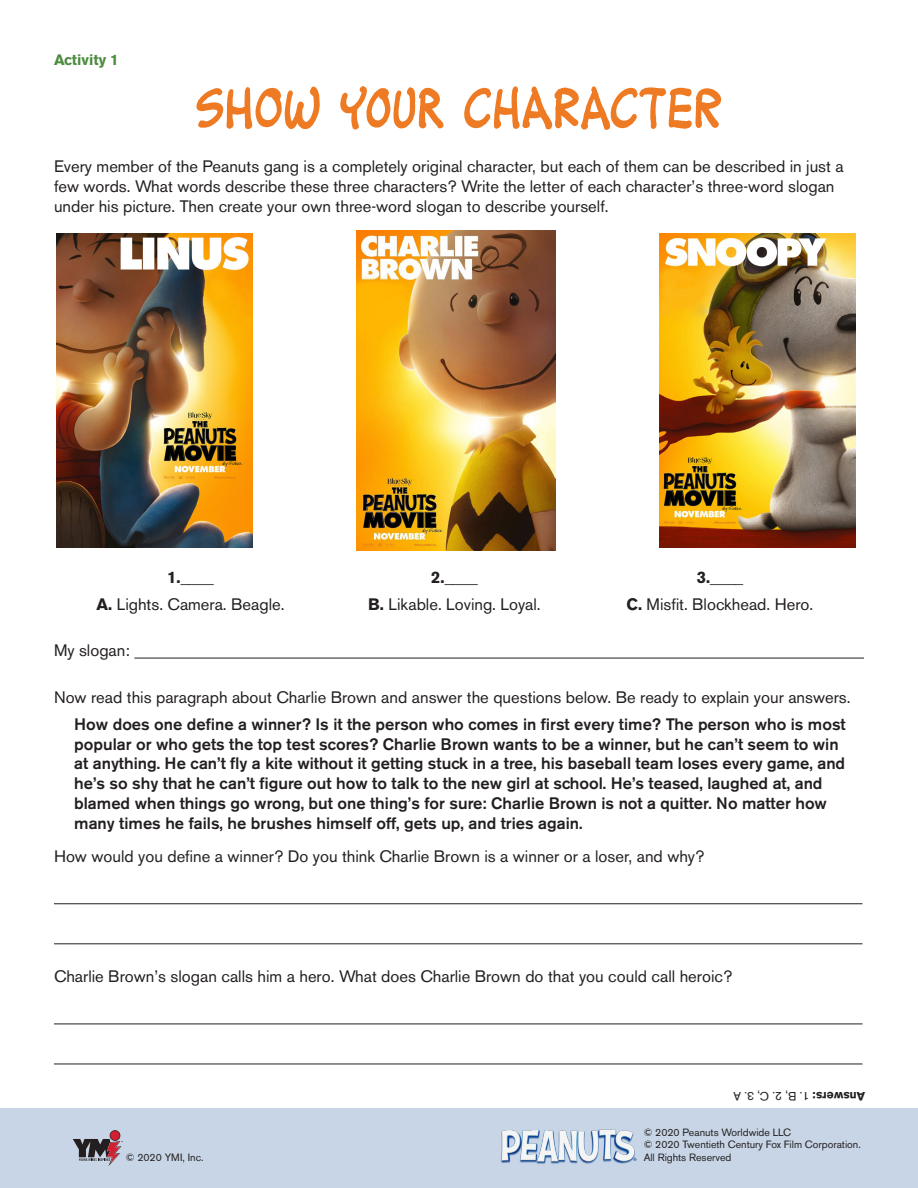
<style>
.page{position:relative;width:918px;height:1188px;background:#fff}
.page>*{position:absolute;margin:0;border:0;box-sizing:border-box;transform-origin:0 0}
.t1{font:800 54px "Schulz";color:#ee7a23}
.t2{font:16.5px/19.8px "Akzidenz Grotesk BE";color:#231f20}
.t3{font:500 16.5px/19.8px "Akzidenz Grotesk BE";color:#231f20}
.t4{font:700 16.5px "Akzidenz Grotesk BE";color:#231f20}
.t5{font:700 15px "Akzidenz Grotesk BE";color:#4c8c40}
.t6{font:12px "Akzidenz Grotesk BE";color:#231f20}
.t7{font:10.5px/12.6px "Akzidenz Grotesk BE";color:#231f20}
.s1{font-weight:700}
</style>
<div class="page">
<hr style="left:134px;top:658px;width:730px;height:1px;background:#231f20">
<hr style="left:54px;top:903px;width:808px;height:1px;background:#231f20">
<hr style="left:54px;top:943px;width:808px;height:1px;background:#231f20">
<hr style="left:54px;top:1024px;width:808px;height:1px;background:#231f20">
<hr style="left:54px;top:1064px;width:808px;height:1px;background:#231f20">
<img style="left:659px;top:233px;width:197px;height:314px">
<img style="left:56px;top:233px;width:197px;height:314px">
<img style="left:356px;top:230px;width:200px;height:320px">
<div style="left:0;top:1108px;width:918px;height:80px;background:#c7d5e6"></div>
<img style="left:501px;top:1129px;width:136px;height:35px">
<svg style="left:73px;top:1131px;width:50px;height:35px"></svg>
<p class="t5" style="left:54px;top:51px;width:66px">Activity 1</p>
<p class="t1" style="left:196px;top:73px;width:528px">SHOW YOUR CHARACTER</p>
<p class="t2" style="left:54px;top:156px;width:791px">Every member of the Peanuts gang is a completely original character, but each of them can be described in just a few words. What words describe these three characters? Write the letter of each character’s three-word slogan under his picture. Then create your own three-word slogan to describe yourself.</p>
<p class="t4" style="left:167px;top:568px;width:48px">1.____</p>
<p class="t4" style="left:431px;top:568px;width:48px">2.____</p>
<p class="t4" style="left:697px;top:568px;width:48px">3.____</p>
<p class="t2" style="left:96px;top:594px;width:190px"><span class="s1">A.</span> Lights. Camera. Beagle.</p>
<p class="t2" style="left:368px;top:594px;width:174px"><span class="s1">B.</span> Likable. Loving. Loyal.</p>
<p class="t2" style="left:627px;top:594px;width:188px"><span class="s1">C.</span> Misfit. Blockhead. Hero.</p>
<p class="t2" style="left:54px;top:641px;width:77px">My slogan:</p>
<p class="t2" style="left:54px;top:688px;width:798px">Now read this paragraph about Charlie Brown and answer the questions below. Be ready to explain your answers.</p>
<p class="t3" style="left:74px;top:714px;width:773px">How does one define a winner? Is it the person who comes in first every time? The person who is most popular or who gets the top test scores? Charlie Brown wants to be a winner, but he can’t seem to win at anything. He can’t fly a kite without it getting stuck in a tree, his baseball team loses every game, and he’s so shy that he can’t figure out how to talk to the new girl at school. He’s teased, laughed at, and blamed when things go wrong, but one thing’s for sure: Charlie Brown is not a quitter. No matter how many times he fails, he brushes himself off, gets up, and tries again.</p>
<p class="t2" style="left:54px;top:846px;width:652px">How would you define a winner? Do you think Charlie Brown is a winner or a loser, and why?</p>
<p class="t2" style="left:54px;top:967px;width:680px">Charlie Brown’s slogan calls him a hero. What does Charlie Brown do that you could call heroic?</p>
<p class="t7" style="left:126px;top:1151px;width:79px">© 2020 YMI, Inc.</p>
<p class="t6" style="left:865px;top:1103px;width:133px;rotate:-180deg"><span class="s1">Answers:</span> 1. B, 2. C, 3. A</p>
<p class="t7" style="left:644px;top:1126px;width:149px">© 2020 Peanuts Worldwide LLC</p>
<p class="t7" style="left:644px;top:1138px;width:219px">© 2020 Twentieth Century Fox Film Corporation.<br>All Rights Reserved</p>
</div>
